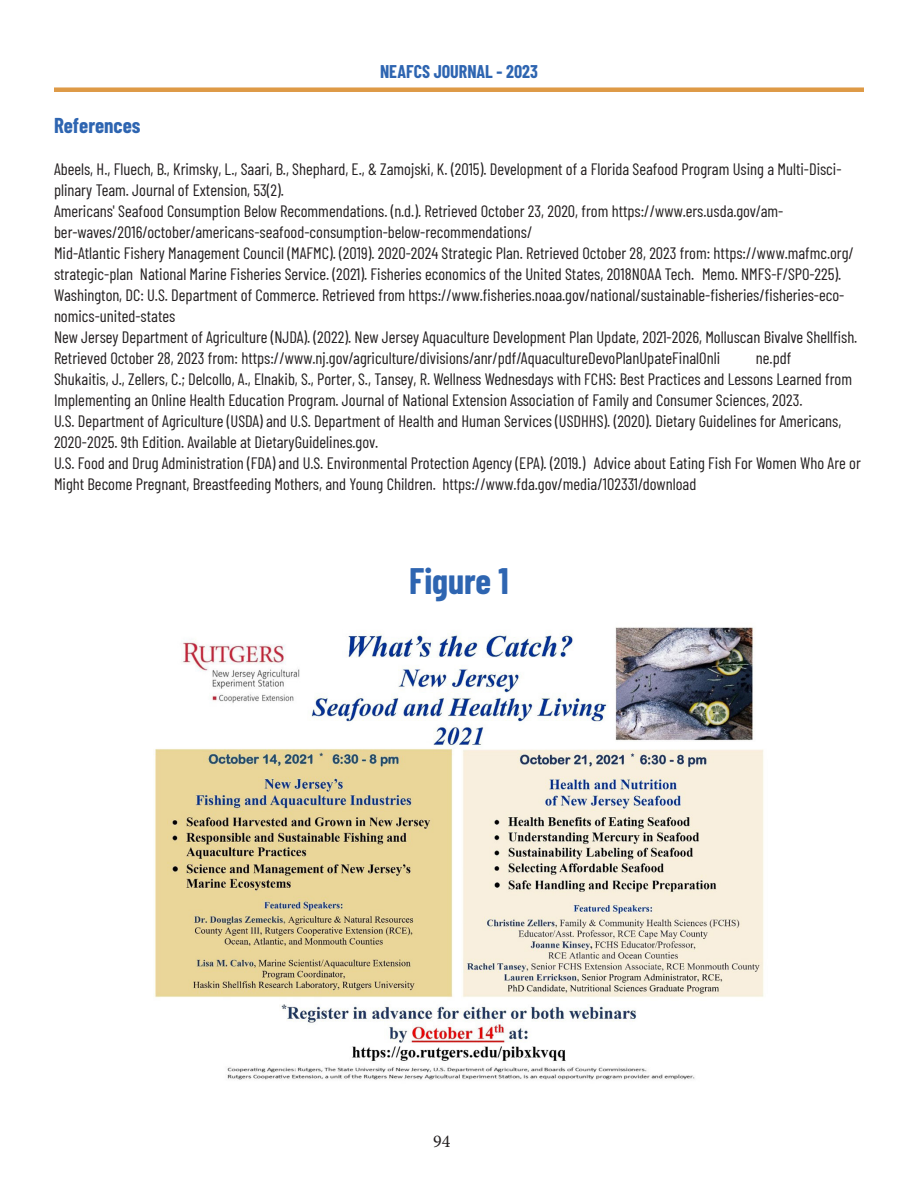
<style>
.page{position:relative;width:918px;height:1188px;background:#fff}
.page>*{position:absolute;margin:0;border:0;box-sizing:border-box;transform-origin:0 0}
.t1{font:700 36px "Barlow Condensed";color:#2e65b1}
.t2{font:700 21px "Barlow Condensed";color:#2e65b1}
.t3{font:700 18px "Barlow Condensed";color:#2e65b1}
.t4{font:18px "Minion Pro";color:#231f20}
.t5{font:16.5px/21px "Barlow Condensed";color:#231f20}
</style>
<div class="page">
<div style="left:54px;top:87px;width:810px;height:5px;background:#de9a46"></div>
<img style="left:154px;top:627px;width:610px;height:453px">
<p class="t3" style="left:380px;top:59px;width:159px">NEAFCS JOURNAL - 2023</p>
<p class="t2" style="left:54px;top:110px;width:88px">References</p>
<p class="t5" style="left:54px;top:157px;width:789px">Abeels, H., Fluech, B., Krimsky, L., Saari, B., Shephard, E., &amp; Zamojski, K. (2015). Development of a Florida Seafood Program Using a Multi-Disci&shy;plinary Team. Journal of Extension, 53(2).</p>
<p class="t5" style="left:54px;top:199px;width:731px">Americans' Seafood Consumption Below Recommendations. (n.d.). Retrieved October 23, 2020, from https://www.ers.usda.gov/am&shy;ber-waves/2016/october/americans-seafood-consumption-below-recommendations/</p>
<p class="t5" style="left:54px;top:241px;width:802px">Mid-Atlantic Fishery Management Council (MAFMC). (2019). 2020-2024 Strategic Plan. Retrieved October 28, 2023 from: https://www.mafmc.org/ strategic-plan National Marine Fisheries Service. (2021). Fisheries economics of the United States, 2018NOAA Tech. Memo. NMFS-F/SPO-225).<br>Washington, DC: U.S. Department of Commerce. Retrieved from https://www.fisheries.noaa.gov/national/sustainable-fisheries/fisheries-eco&shy;nomics-united-states</p>
<p class="t5" style="left:54px;top:325px;width:805px">New Jersey Department of Agriculture (NJDA). (2022). New Jersey Aquaculture Development Plan Update, 2021-2026, Molluscan Bivalve Shellfish.<br>Retrieved October 28, 2023 from: https://www.nj.gov/agriculture/divisions/anr/pdf/AquacultureDevoPlanUpateFinalOnli</p>
<p class="t5" style="left:756px;top:346px;width:37px">ne.pdf</p>
<p class="t5" style="left:54px;top:367px;width:800px">Shukaitis, J., Zellers, C.; Delcollo, A., Elnakib, S., Porter, S., Tansey, R. Wellness Wednesdays with FCHS: Best Practices and Lessons Learned from<br>Implementing an Online Health Education Program. Journal of National Extension Association of Family and Consumer Sciences, 2023.</p>
<p class="t5" style="left:54px;top:409px;width:789px">U.S. Department of Agriculture (USDA) and U.S. Department of Health and Human Services (USDHHS). (2020). Dietary Guidelines for Americans,<br>2020-2025. 9th Edition. Available at DietaryGuidelines.gov.</p>
<p class="t5" style="left:54px;top:451px;width:808px;line-height:21.6px">U.S. Food and Drug Administration (FDA) and U.S. Environmental Protection Agency (EPA). (2019.) Advice about Eating Fish For Women Who Are or<br>Might Become Pregnant, Breastfeeding Mothers, and Young Children. https://www.fda.gov/media/102331/download</p>
<p class="t1" style="left:409px;top:555px;width:101px">Figure 1</p>
<p class="t4" style="left:433px;top:1129px;width:19px">94</p>
</div>
